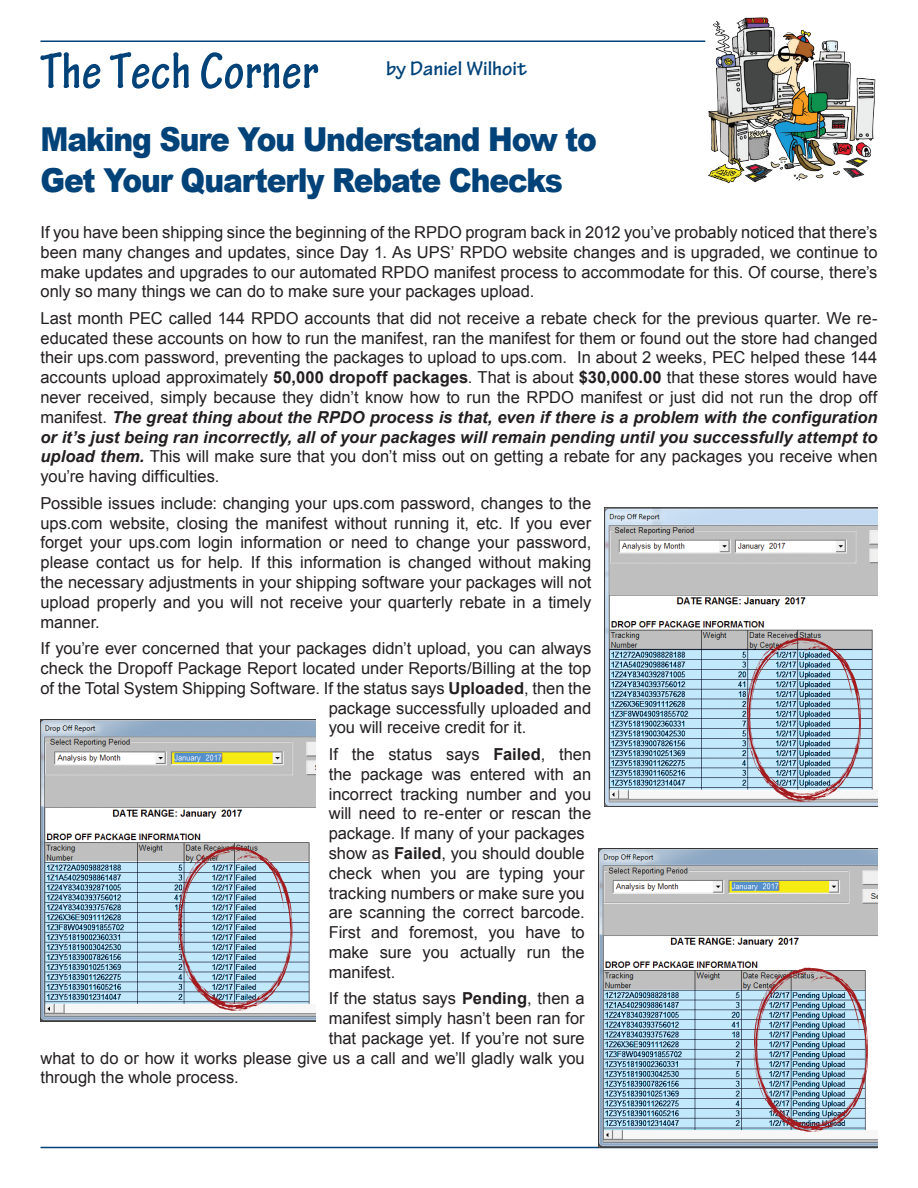
<style>
.page{position:relative;width:918px;height:1188px;background:#fff}
.page>*{position:absolute;margin:0;border:0;box-sizing:border-box;transform-origin:0 0}
.t1{font:700 condensed 54px "Tekton Pro";color:#014279}
.Heading{font:900 33px "Arial";letter-spacing:-.04em;color:#014279;scale:.9 1}
.t2{font:700 21px "Tekton Pro";color:#014279}
.body{font:16.5px/19.8px "Arial";color:#231f20;text-align:justify}
.s1{font-weight:700}
.s2{font-weight:700;font-style:italic}
</style>
<div class="page">
<hr style="left:40px;top:40px;width:665px;height:2px;background:#014279">
<hr style="left:40px;top:1147px;width:838px;height:1px;background:#014279">
<img style="left:708px;top:18px;width:168px;height:166px">
<img style="left:605px;top:508px;width:273px;height:299px">
<img style="left:598px;top:849px;width:280px;height:298px">
<img style="left:41px;top:719px;width:274px;height:302px">
<img style="left:747px;top:638px;width:115px;height:164px">
<img style="left:178px;top:847px;width:115px;height:164px">
<img style="left:754px;top:968px;width:115px;height:164px">
<p class="t1" style="left:40px;top:39px;width:279px">The Tech Corner</p>
<p class="Heading" style="left:40px;top:115px;width:620px">Making Sure You Understand How to</p>
<p class="Heading" style="left:40px;top:156px;width:582px">Get Your Quarterly Rebate Checks</p>
<p class="body" style="left:40px;top:222px;width:839px">If you have been shipping since the beginning of the RPDO program back in 2012 you’ve probably noticed that there’s been many changes and updates, since Day 1. As UPS’ RPDO website changes and is upgraded, we continue to make updates and upgrades to our automated RPDO manifest process to accommodate for this. Of course, there’s only so many things we can do to make sure your packages upload.</p>
<p class="body" style="left:40px;top:308px;width:839px">Last month PEC called 144 RPDO accounts that did not receive a rebate check for the previous quarter. We re&shy;educated these accounts on how to run the manifest, ran the manifest for them or found out the store had changed their ups.com password, preventing the packages to upload to ups.com. In about 2 weeks, PEC helped these 144 accounts upload approximately <span class="s1">50,000 dropoff packages</span>. That is about <span class="s1">$30,000.00</span> that these stores would have never received, simply because they didn’t know how to run the RPDO manifest or just did not run the drop off manifest. <span class="s2">The great thing about the RPDO process is that, even if there is a problem with the configuration or it’s just being ran incorrectly, all of your packages will remain pending until you successfully attempt to upload them.</span> This will make sure that you don’t miss out on getting a rebate for any packages you receive when you’re having difficulties.</p>
<p class="body" style="left:40px;top:493px;width:552px">Possible issues include: changing your ups.com password, changes to the ups.com website, closing the manifest without running it, etc. If you ever forget your ups.com login information or need to change your password, please contact us for help. If this information is changed without making the necessary adjustments in your shipping software your packages will not upload properly and you will not receive your quarterly rebate in a timely manner.</p>
<p class="body" style="left:40px;top:638px;width:552px">If you’re ever concerned that your packages didn’t upload, you can always</p>
<p class="body" style="left:40px;top:658px;width:552px">check the Dropoff Package Report located under Reports/Billing at the top</p>
<p class="body" style="left:40px;top:678px;width:552px">of the Total System Shipping Software. If the status says <span class="s1">Uploaded</span>, then the</p>
<p class="body" style="left:329px;top:698px;width:264px">package successfully uploaded and</p>
<p class="body" style="left:329px;top:718px;width:199px">you will receive credit for it.</p>
<p class="body" style="left:329px;top:744px;width:264px;text-align:left">If the status says <span class="s1">Failed</span>, then the package was entered with an incorrect tracking number and you will need to re-enter or rescan the package. If many of your packages show as <span class="s1">Failed</span>, you should double check when you are typing your tracking numbers or make sure you are scanning the correct barcode.<br>First and foremost, you have to make sure you actually run the manifest.</p>
<p class="body" style="left:329px;top:988px;width:258px">If the status says <span class="s1">Pending</span>, then a</p>
<p class="body" style="left:329px;top:1008px;width:258px">manifest simply hasn’t been ran for</p>
<p class="body" style="left:329px;top:1028px;width:258px">that package yet. If you’re not sure</p>
<p class="body" style="left:40px;top:1048px;width:546px">what to do or how it works please give us a call and we’ll gladly walk you</p>
<p class="body" style="left:40px;top:1068px;width:200px">through the whole process.</p>
<p class="t2" style="left:386px;top:56px;width:142px">by Daniel Wilhoit</p>
</div>
